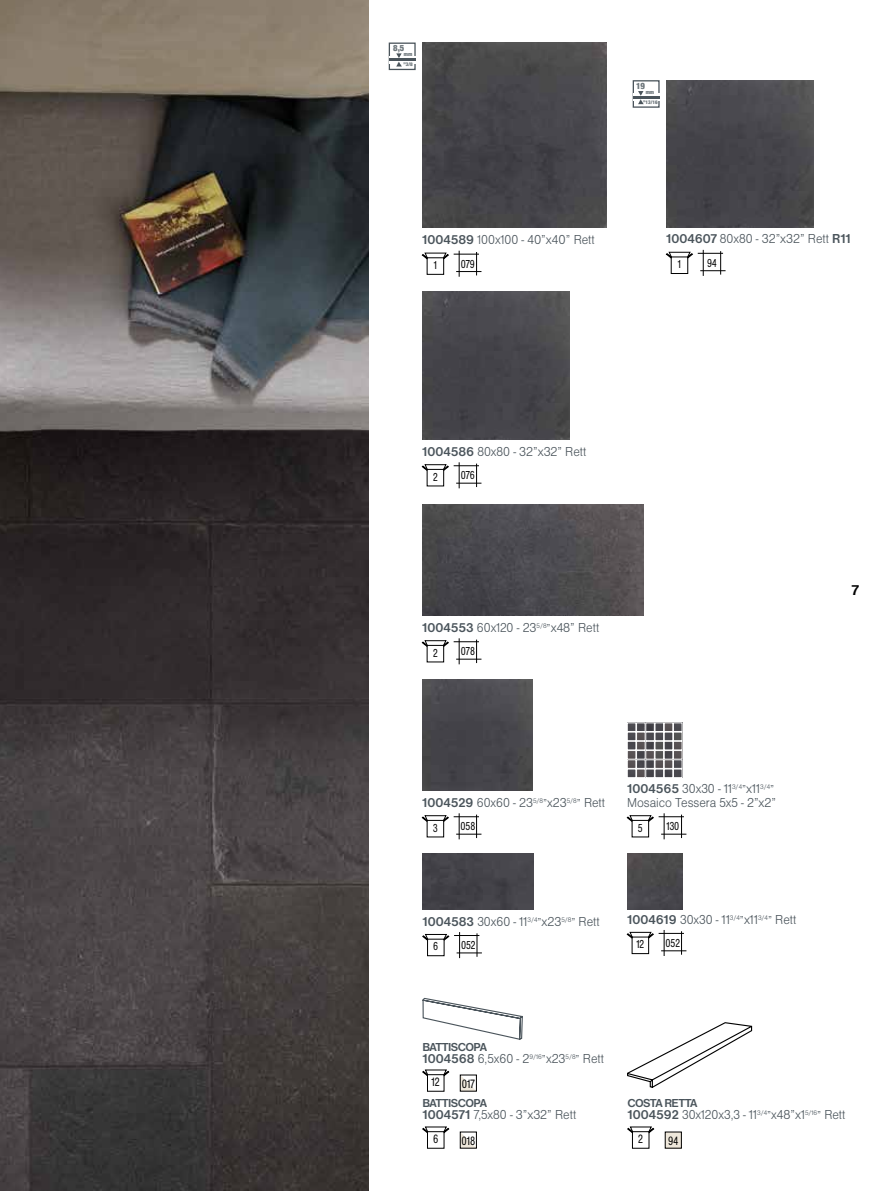
<style>
.page{position:relative;width:893px;height:1191px;background:#fff}
.page>*{position:absolute;margin:0;border:0;box-sizing:border-box;transform-origin:0 0}
.t1{font:700 15px "Nimbus San D";color:#000}
.t2{font:13.5px/13.6px "Nimbus San D Ligh";color:#4a545b;scale:.95 1}
.t3{font:condensed 12.6px "Nimbus San D";color:#000;scale:.9 1}
.t4{font:condensed 12px "Nimbus San D";letter-spacing:-.005em;color:#000;scale:.9 1}
.t5{font:700 12px "Nimbus San D";letter-spacing:-.05em;color:#4a545b}
.t6{font:900 condensed 8.7px "Helvetica Neue";color:#6e777c}
.t7{font:900 condensed 5.4px "Helvetica Neue";color:#6e777c}
.t8{font:900 condensed 4.95px "Helvetica Neue";color:#6e777c}
.s1{font-family:"Nimbus San D";font-weight:700}
.s2{font-size:12px}
</style>
<div class="page">
<img style="left:0;top:0;width:368px;height:1191px">
<svg style="left:422px;top:251px;width:59px;height:26px"></svg>
<img style="left:422px;top:43px;width:185px;height:184px">
<svg style="left:422px;top:638px;width:59px;height:26px"></svg>
<img style="left:422px;top:505px;width:221px;height:110px">
<svg style="left:422px;top:813px;width:59px;height:26px"></svg>
<img style="left:422px;top:679px;width:111px;height:111px">
<svg style="left:422px;top:932px;width:60px;height:26px"></svg>
<div style="left:422px;top:854px;width:111px;height:55px;background:#444349"></div>
<svg style="left:627px;top:813px;width:59px;height:26px"></svg>
<div style="left:627px;top:768px;width:9px;height:10px;border:1px solid #fff"></div>
<div style="left:636px;top:768px;width:9px;height:10px;border:1px solid #fff"></div>
<div style="left:645px;top:768px;width:10px;height:10px;border:1px solid #fff"></div>
<div style="left:655px;top:768px;width:9px;height:10px;border:1px solid #fff"></div>
<div style="left:664px;top:768px;width:9px;height:10px;border:1px solid #fff"></div>
<svg style="left:627px;top:723px;width:55px;height:54px"></svg>
<div style="left:673px;top:768px;width:9px;height:10px;border:1px solid #fff"></div>
<div style="left:627px;top:854px;width:55px;height:55px;background:#4a494c"></div>
<svg style="left:627px;top:930px;width:59px;height:26px"></svg>
<svg style="left:422px;top:998px;width:101px;height:42px"></svg>
<div style="left:427px;top:1074px;width:17px;height:17px;border:1px solid #000"></div>
<svg style="left:422px;top:1069px;width:27px;height:7px"></svg>
<svg style="left:462px;top:1077px;width:12px;height:12px"></svg>
<div style="left:460px;top:1074px;width:17px;height:17px;border:1px solid #000"></div>
<div style="left:427px;top:1131px;width:17px;height:17px;border:1px solid #000"></div>
<svg style="left:422px;top:1126px;width:27px;height:7px"></svg>
<svg style="left:462px;top:1134px;width:12px;height:12px"></svg>
<div style="left:460px;top:1131px;width:17px;height:17px;border:1px solid #000"></div>
<div style="left:632px;top:1131px;width:17px;height:17px;border:1px solid #000"></div>
<svg style="left:627px;top:1126px;width:27px;height:7px"></svg>
<div style="left:665px;top:1132px;width:16px;height:16px;background:#eee7da"></div>
<svg style="left:627px;top:1022px;width:126px;height:66px"></svg>
<img style="left:666px;top:80px;width:148px;height:148px">
<svg style="left:666px;top:250px;width:59px;height:26px"></svg>
<div style="left:389px;top:43px;width:27px;height:27px;border:1px solid #4a545b"></div>
<svg style="left:389px;top:56px;width:27px;height:7px"></svg>
<hr style="left:389px;top:59px;width:27px;height:2px;background:#4a545b">
<svg style="left:396px;top:53px;width:6px;height:13px"></svg>
<div style="left:633px;top:80px;width:27px;height:28px;border:1px solid #4a545b"></div>
<div style="left:633px;top:93px;width:27px;height:8px;background:#fff"></div>
<hr style="left:633px;top:96px;width:27px;height:3px;background:#4a545b">
<svg style="left:638px;top:91px;width:5px;height:13px"></svg>
<svg style="left:422px;top:462px;width:59px;height:26px"></svg>
<img style="left:422px;top:292px;width:148px;height:147px">
<p class="t6" style="left:393px;top:43px;width:13px">8,5</p>
<p class="t7" style="left:404px;top:51px;width:10px">mm</p>
<p class="t8" style="left:403px;top:61px;width:11px">”3/8</p>
<p class="t6" style="left:636px;top:80px;width:10px">19</p>
<p class="t7" style="left:646px;top:89px;width:10px">mm</p>
<p class="t8" style="left:643px;top:99px;width:16px">”13/16</p>
<p class="t2" style="left:422px;top:232px;width:183px"><span class="s1">1004589</span> 100x100 - 40”x40” Rett</p>
<p class="t4" style="left:434px;top:259px;width:5px">1</p>
<p class="t4" style="left:461px;top:257px;width:17px">079</p>
<p class="t2" style="left:666px;top:232px;width:196px"><span class="s1">1004607</span> 80x80 - 32”x32” Rett <span class="s1">R11</span></p>
<p class="t4" style="left:678px;top:258px;width:5px">1</p>
<p class="t4" style="left:707px;top:256px;width:12px">94</p>
<p class="t2" style="left:422px;top:444px;width:175px"><span class="s1">1004586</span> 80x80 - 32”x32” Rett</p>
<p class="t4" style="left:433px;top:470px;width:7px">2</p>
<p class="t4" style="left:461px;top:469px;width:17px">076</p>
<p class="t2" style="left:422px;top:620px;width:188px"><span class="s1">1004553</span> 60x120 - 23<sup>5/8</sup><span class="s2">”</span>x48” Rett</p>
<p class="t4" style="left:433px;top:646px;width:7px">2</p>
<p class="t4" style="left:461px;top:645px;width:17px">078</p>
<p class="t1" style="left:852px;top:581px;width:9px">7</p>
<p class="t2" style="left:422px;top:795px;width:194px"><span class="s1">1004529</span> 60x60 - 23<sup>5/8</sup><span class="s2">”</span>x23<sup>5/8</sup><span class="s2">”</span> Rett</p>
<p class="t4" style="left:433px;top:821px;width:7px">3</p>
<p class="t4" style="left:460px;top:820px;width:18px">058</p>
<p class="t2" style="left:627px;top:782px;width:158px"><span class="s1">1004565</span> 30x30 - 11<sup>3/4</sup><span class="s2">”</span>x11<sup>3/4</sup><span class="s2">”<br></span>Mosaico Tessera 5x5 - 2”x2”</p>
<p class="t4" style="left:638px;top:821px;width:7px">5</p>
<p class="t4" style="left:666px;top:820px;width:16px">130</p>
<p class="t2" style="left:422px;top:914px;width:188px"><span class="s1">1004583</span> 30x60 - 11<sup>3/4</sup><span class="s2">”</span>x23<sup>5/8</sup><span class="s2">”</span> Rett</p>
<p class="t4" style="left:433px;top:940px;width:7px">6</p>
<p class="t4" style="left:461px;top:938px;width:18px">052</p>
<p class="t2" style="left:627px;top:912px;width:180px"><span class="s1">1004619</span> 30x30 - 11<sup>3/4</sup><span class="s2">”</span>x11<sup>3/4</sup><span class="s2">”</span> Rett</p>
<p class="t4" style="left:636px;top:938px;width:10px">12</p>
<p class="t4" style="left:666px;top:936px;width:18px">052</p>
<p class="t5" style="left:422px;top:1040px;width:66px">BATTISCOPA</p>
<p class="t2" style="left:422px;top:1051px;width:193px"><span class="s1">1004568</span> 6,5x60 - 2<sup>9/16</sup><span class="s2">”</span>x23<sup>5/8</sup><span class="s2">”</span> Rett</p>
<p class="t5" style="left:422px;top:1096px;width:66px">BATTISCOPA</p>
<p class="t2" style="left:422px;top:1107px;width:164px"><span class="s1">1004571</span> 7,5x80 - 3”x32” Rett</p>
<p class="t3" style="left:432px;top:1075px;width:11px">12</p>
<p class="t3" style="left:462px;top:1077px;width:16px">017</p>
<p class="t3" style="left:433px;top:1132px;width:7px">6</p>
<p class="t3" style="left:461px;top:1134px;width:17px">018</p>
<p class="t5" style="left:627px;top:1096px;width:72px">COSTA RETTA</p>
<p class="t2" style="left:627px;top:1107px;width:231px"><span class="s1">1004592</span> 30x120x3,3 - 11<sup>3/4</sup><span class="s2">”</span>x48”x1<sup>5/16</sup><span class="s2">”</span> Rett</p>
<p class="t3" style="left:638px;top:1132px;width:7px">2</p>
<p class="t3" style="left:668px;top:1134px;width:13px">94</p>
</div>
